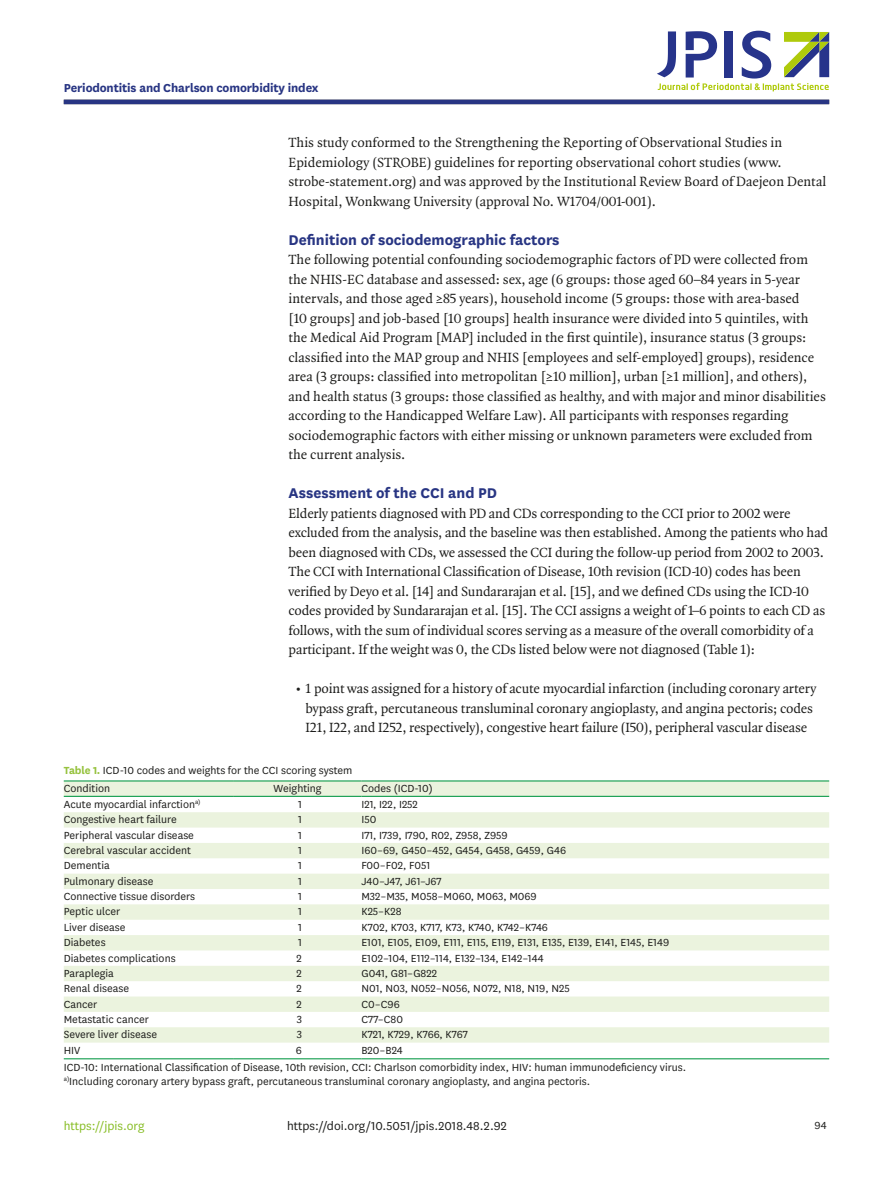
<style>
.page{position:relative;width:893px;height:1191px;background:#fff}
.page>*{position:absolute;margin:0;border:0;box-sizing:border-box;transform-origin:0 0}
.body_title2{font:700 16.5px "National";color:#283583}
.body_p_first{font:14.25px/19.5px "Quadraat OT";letter-spacing:-.005em;color:#1d1d1b}
.body_p{font:14.25px/19.5px "Quadraat OT";color:#1d1d1b}
.t1{font:13.5px "National";color:#1d1d1b}
.t2{font:700 13.5px "National";letter-spacing:-.01em;color:#283583}
.url{font:13.5px "National";color:#87bd25}
.t3{font:12px/17.7px "National";color:#1d1d1b}
.s1{font-weight:700;color:#96c23e}
</style>
<div class="page">
<hr style="left:64px;top:100px;width:765px;height:4px;background:#283583">
<svg style="left:657px;top:31px;width:172px;height:60px"></svg>
<svg style="left:64px;top:781px;width:765px;height:261px;fill:#ebf3df"></svg>
<hr style="left:64px;top:780px;width:170px;height:1px;background:#009641">
<hr style="left:234px;top:780px;width:127px;height:1px;background:#009641">
<hr style="left:361px;top:780px;width:468px;height:1px;background:#009641">
<hr style="left:64px;top:796px;width:170px;height:1px;background:#009641">
<hr style="left:234px;top:796px;width:127px;height:1px;background:#009641">
<hr style="left:361px;top:796px;width:468px;height:1px;background:#009641">
<hr style="left:64px;top:1058px;width:170px;height:1px;background:#009641">
<hr style="left:234px;top:1058px;width:127px;height:1px;background:#009641">
<hr style="left:361px;top:1058px;width:468px;height:1px;background:#009641">
<p class="t2" style="left:64px;top:78px;width:256px">Periodontitis and Charlson comorbidity index</p>
<p class="body_p" style="left:289px;top:133px;width:539px">This study conformed to the Strengthening the Reporting of Observational Studies in Epidemiology (STROBE) guidelines for reporting observational cohort studies (www. strobe-statement.org) and was approved by the Institutional Review Board of Daejeon Dental Hospital, Wonkwang University (approval No. W1704/001-001).</p>
<p class="body_title2" style="left:289px;top:228px;width:273px">Definition of sociodemographic factors</p>
<p class="body_p_first" style="left:289px;top:250px;width:539px">The following potential confounding sociodemographic factors of PD were collected from the NHIS-EC database and assessed: sex, age (6 groups: those aged 60–84 years in 5-year intervals, and those aged ≥85 years), household income (5 groups: those with area-based<br>[10 groups] and job-based [10 groups] health insurance were divided into 5 quintiles, with the Medical Aid Program [MAP] included in the first quintile), insurance status (3 groups: classified into the MAP group and NHIS [employees and self-employed] groups), residence area (3 groups: classified into metropolitan [≥10 million], urban [≥1 million], and others), and health status (3 groups: those classified as healthy, and with major and minor disabilities according to the Handicapped Welfare Law). All participants with responses regarding sociodemographic factors with either missing or unknown parameters were excluded from the current analysis.</p>
<p class="body_title2" style="left:289px;top:481px;width:210px">Assessment of the CCI and PD</p>
<p class="body_p_first" style="left:289px;top:503px;width:541px">Elderly patients diagnosed with PD and CDs corresponding to the CCI prior to 2002 were excluded from the analysis, and the baseline was then established. Among the patients who had been diagnosed with CDs, we assessed the CCI during the follow-up period from 2002 to 2003.<br>The CCI with International Classification of Disease, 10th revision (ICD-10) codes has been verified by Deyo et al. [14] and Sundararajan et al. [15], and we defined CDs using the ICD-10 codes provided by Sundararajan et al. [15]. The CCI assigns a weight of 1–6 points to each CD as follows, with the sum of individual scores serving as a measure of the overall comorbidity of a participant. If the weight was 0, the CDs listed below were not diagnosed (Table 1):</p>
<p class="body_p_first" style="left:295px;top:679px;width:522px;text-align:center">• 1 point was assigned for a history of acute myocardial infarction (including coronary artery bypass graft, percutaneous transluminal coronary angioplasty, and angina pectoris; codes<br>I21, I22, and I252, respectively), congestive heart failure (I50), peripheral vascular disease</p>
<p class="t3" style="left:64px;top:761px;width:290px"><span class="s1">Table 1.</span> ICD-10 codes and weights for the CCI scoring system<br>Condition</p>
<p class="t3" style="left:274px;top:779px;width:50px">Weighting</p>
<p class="t3" style="left:361px;top:779px;width:73px">Codes (ICD-10)</p>
<p class="t3" style="left:64px;top:795px;width:138px">Acute myocardial infarction<sup>a)</sup></p>
<p class="t3" style="left:298px;top:795px;width:5px">1</p>
<p class="t3" style="left:361px;top:795px;width:58px">I21, I22, I252</p>
<p class="t3" style="left:64px;top:810px;width:115px">Congestive heart failure</p>
<p class="t3" style="left:298px;top:810px;width:5px">1</p>
<p class="t3" style="left:361px;top:810px;width:16px">I50</p>
<p class="t3" style="left:64px;top:825px;width:132px">Peripheral vascular disease</p>
<p class="t3" style="left:298px;top:825px;width:5px">1</p>
<p class="t3" style="left:361px;top:825px;width:148px">I71, I739, I790, R02, Z958, Z959</p>
<p class="t3" style="left:64px;top:841px;width:129px">Cerebral vascular accident</p>
<p class="t3" style="left:298px;top:841px;width:5px">1</p>
<p class="t3" style="left:361px;top:841px;width:206px">I60–69, G450–452, G454, G458, G459, G46</p>
<p class="t3" style="left:64px;top:856px;width:47px">Dementia</p>
<p class="t3" style="left:298px;top:856px;width:5px">1</p>
<p class="t3" style="left:361px;top:856px;width:70px">F00–F02, F051</p>
<p class="t3" style="left:64px;top:871px;width:91px">Pulmonary disease</p>
<p class="t3" style="left:298px;top:871px;width:5px">1</p>
<p class="t3" style="left:361px;top:871px;width:82px">J40–J47, J61–J67</p>
<p class="t3" style="left:64px;top:887px;width:133px">Connective tissue disorders</p>
<p class="t3" style="left:298px;top:887px;width:5px">1</p>
<p class="t3" style="left:361px;top:887px;width:177px">M32–M35, M058–M060, M063, M069</p>
<p class="t3" style="left:64px;top:902px;width:58px">Peptic ulcer</p>
<p class="t3" style="left:298px;top:902px;width:5px">1</p>
<p class="t3" style="left:361px;top:902px;width:42px">K25–K28</p>
<p class="t3" style="left:64px;top:917px;width:63px">Liver disease</p>
<p class="t3" style="left:298px;top:917px;width:5px">1</p>
<p class="t3" style="left:361px;top:917px;width:188px">K702, K703, K717, K73, K740, K742–K746</p>
<p class="t3" style="left:64px;top:933px;width:43px">Diabetes</p>
<p class="t3" style="left:298px;top:933px;width:5px">1</p>
<p class="t3" style="left:361px;top:933px;width:309px">E101, E105, E109, E111, E115, E119, E131, E135, E139, E141, E145, E149</p>
<p class="t3" style="left:64px;top:948px;width:113px">Diabetes complications</p>
<p class="t3" style="left:297px;top:948px;width:7px">2</p>
<p class="t3" style="left:361px;top:948px;width:184px">E102–104, E112–114, E132–134, E142–144</p>
<p class="t3" style="left:64px;top:964px;width:52px">Paraplegia</p>
<p class="t3" style="left:297px;top:964px;width:7px">2</p>
<p class="t3" style="left:361px;top:964px;width:77px">G041, G81–G822</p>
<p class="t3" style="left:64px;top:979px;width:67px">Renal disease</p>
<p class="t3" style="left:297px;top:979px;width:7px">2</p>
<p class="t3" style="left:361px;top:979px;width:210px">N01, N03, N052–N056, N072, N18, N19, N25</p>
<p class="t3" style="left:64px;top:994px;width:35px">Cancer</p>
<p class="t3" style="left:297px;top:994px;width:7px">2</p>
<p class="t3" style="left:361px;top:994px;width:40px">C0–C96</p>
<p class="t3" style="left:64px;top:1010px;width:87px">Metastatic cancer</p>
<p class="t3" style="left:297px;top:1010px;width:7px">3</p>
<p class="t3" style="left:361px;top:1010px;width:43px">C77–C80</p>
<p class="t3" style="left:64px;top:1025px;width:95px">Severe liver disease</p>
<p class="t3" style="left:297px;top:1025px;width:7px">3</p>
<p class="t3" style="left:361px;top:1025px;width:108px">K721, K729, K766, K767</p>
<p class="t3" style="left:64px;top:1040px;width:18px">HIV</p>
<p class="t3" style="left:296px;top:1040px;width:8px">6</p>
<p class="t3" style="left:64px;top:1040px;width:624px;text-indent:298px">B20–B24<br>ICD-10: International Classification of Disease, 10th revision, CCI: Charlson comorbidity index, HIV: human immunodeficiency virus.</p>
<p class="t3" style="left:64px;top:1071px;width:528px"><sup>a)</sup>Including coronary artery bypass graft, percutaneous transluminal coronary angioplasty, and angina pectoris.</p>
<p class="t1" style="left:287px;top:1116px;width:221px">https://doi.org/10.5051/jpis.2018.48.2.92</p>
<p class="url" style="left:64px;top:1116px;width:82px">https://jpis.org</p>
<p class="t3" style="left:814px;top:1116px;width:14px">94</p>
</div>
